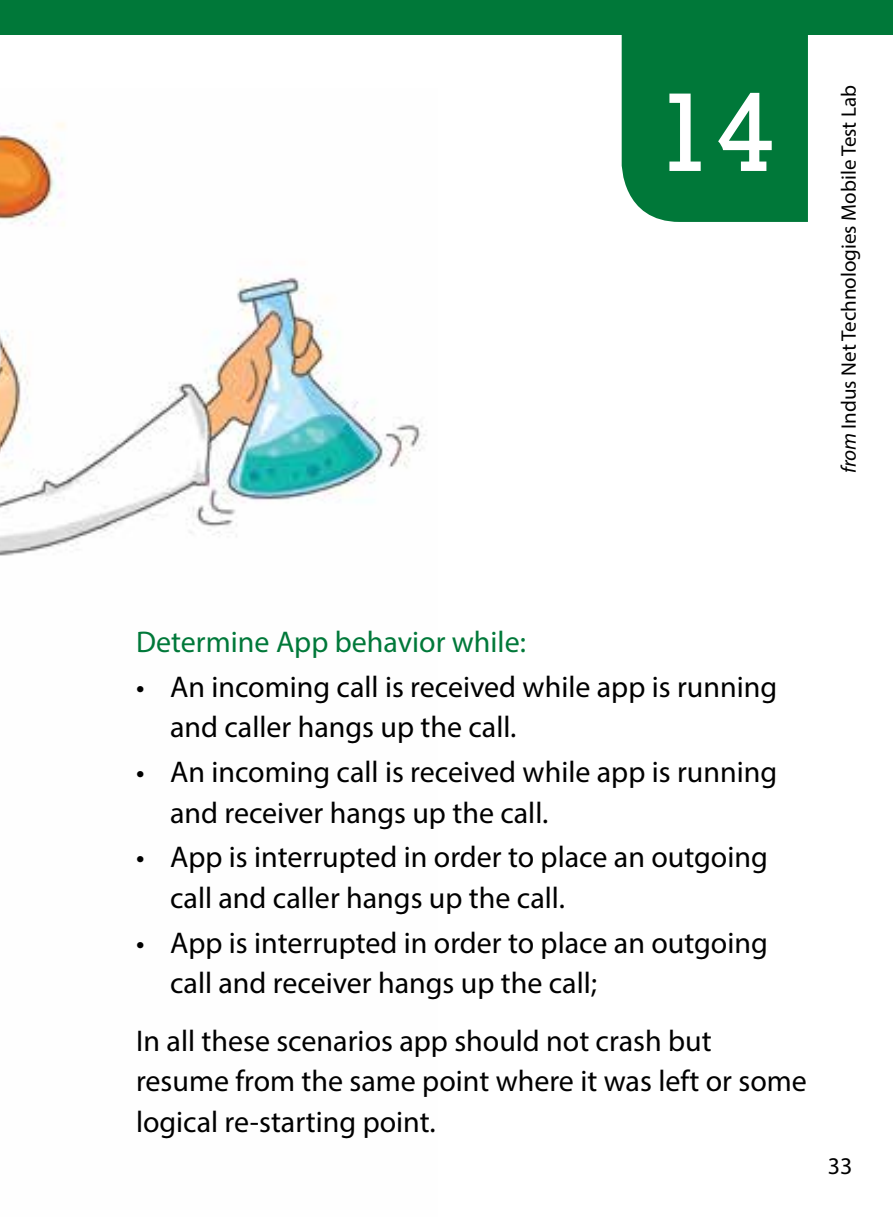
<style>
.page{position:relative;width:893px;height:1217px;background:#fff}
.page>*{position:absolute;margin:0;border:0;box-sizing:border-box;transform-origin:0 0}
.t1{font:114px "Rockwell";color:#fff}
.t2{font:30px/40.5px "Myriad Pro";color:#000}
.t3{font:30px "Myriad Pro";color:#007839}
.t4{font:24px "Myriad Pro";color:#000}
.t5{font:21px "Myriad Pro";color:#000}
.s1{font-style:italic}
</style>
<div class="page">
<img style="left:0;top:122px;width:425px;height:434px">
<div style="left:622px;top:34px;width:186px;height:188px;background:#007839"></div>
<div style="left:0;top:0;width:893px;height:34px;background:#007839"></div>
<h1 class="t1" style="left:653px;top:67px;width:125px">14</h1>
<p class="t5" style="left:836px;top:473px;width:389px;rotate:-90deg"><span class="s1">from</span> Indus Net Technologies Mobile Test Lab</p>
<p class="t3" style="left:136px;top:623px;width:391px">Determine App behavior while:</p>
<p class="t2" style="left:170px;top:665px;width:608px;text-indent:-34px">• An incoming call is received while app is running and caller hangs up the call.</p>
<p class="t2" style="left:170px;top:751px;width:608px;text-indent:-34px">• An incoming call is received while app is running and receiver hangs up the call.</p>
<p class="t2" style="left:170px;top:836px;width:599px;text-indent:-34px">• App is interrupted in order to place an outgoing call and caller hangs up the call.</p>
<p class="t2" style="left:170px;top:921px;width:599px;text-indent:-34px">• App is interrupted in order to place an outgoing call and receiver hangs up the call;</p>
<p class="t2" style="left:136px;top:1019px;width:672px">In all these scenarios app should not crash but resume from the same point where it was left or some logical re-starting point.</p>
<p class="t4" style="left:828px;top:1151px;width:26px">33</p>
</div>
